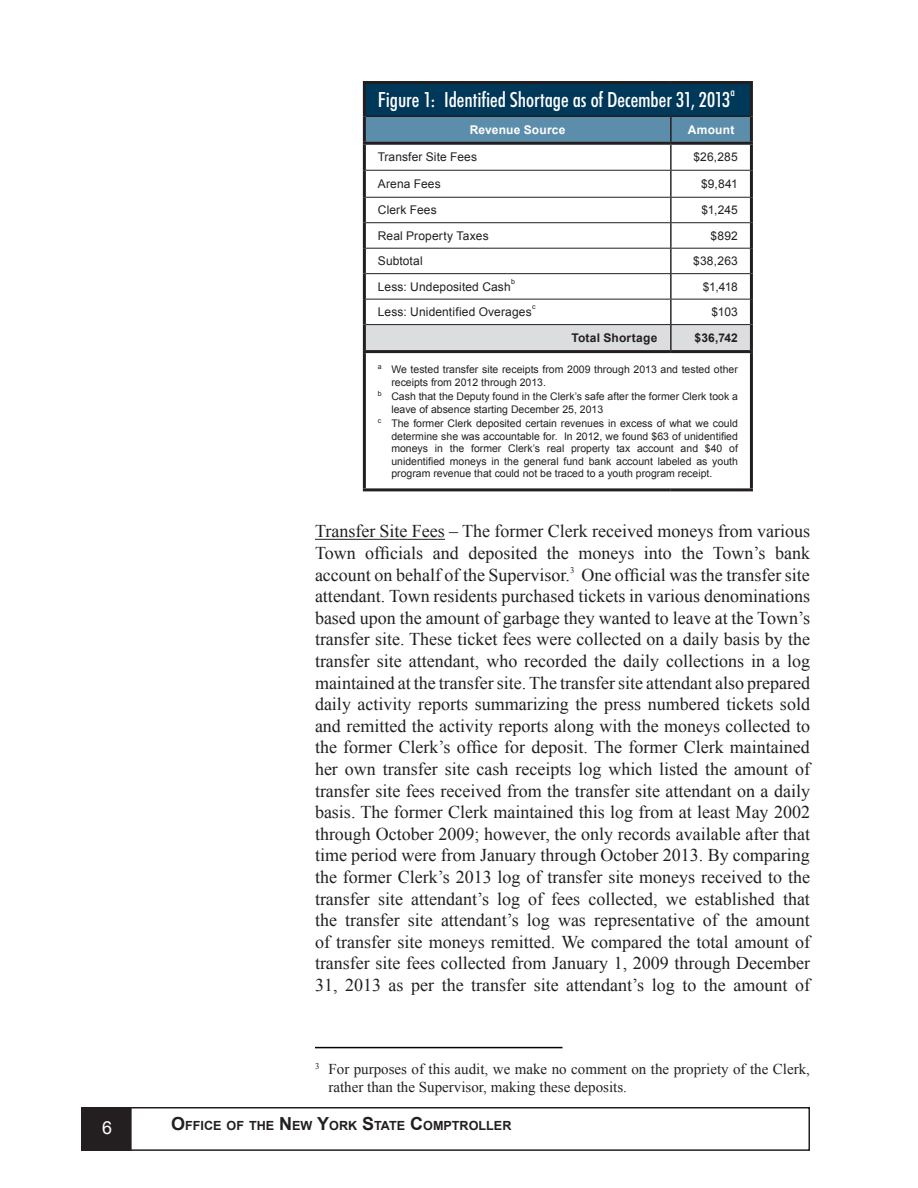
<style>
.page{position:relative;width:918px;height:1188px;background:#fff}
.page>*{position:absolute;margin:0;border:0;box-sizing:border-box;transform-origin:0 0}
.AnnRep_Body_Text{font:500 condensed 21px "Futura BT";letter-spacing:-.005em;color:#fff}
.t1{font:18px/21.6px "Times New Roman";color:#231f20;text-align:justify}
.t2{font:700 18px "Arial";color:#231f20}
.t3{font:18px "Arial";color:#fff}
.t4{font:15px/18px "Times New Roman";color:#231f20}
.t5{font:700 12.6px "Arial";color:#231f20}
.AnnRep_Body_Text-2{font:12px "Arial";letter-spacing:.01em;color:#231f20}
.AnnRep_Body_Text-3{font:700 12px "Arial";letter-spacing:.015em;color:#231f20}
.AnnRep_Body_Text-4{font:700 12px "Arial";letter-spacing:.015em;color:#fff}
.AnnRep_Body_Text-5{font:500 condensed 11.4px "Futura BT";color:#fff}
.t6{font:10.5px/12.6px "Arial";color:#231f20}
.AnnRep_Body_Text-6{font:7.05px "Arial";color:#231f20}
.s1{font-size:18px}
</style>
<div class="page">
<div style="left:81px;top:1107px;width:729px;height:44px;border:2px solid #231f20"></div>
<div style="left:82px;top:1108px;width:49px;height:42px;background:#231f20"></div>
<div style="left:81px;top:1107px;width:51px;height:44px;border:2px solid #231f20"></div>
<div style="left:364px;top:82px;width:387px;height:34px;background:#003859"></div>
<div style="left:366px;top:117px;width:384px;height:25px;background:#5c8eac"></div>
<svg style="left:366px;top:145px;width:384px;height:343px"></svg>
<div style="left:366px;top:325px;width:384px;height:25px;background:#dcdddf"></div>
<hr style="left:750px;top:84px;width:3px;height:32px;background:#231f20">
<hr style="left:670px;top:145px;width:2px;height:25px;background:#231f20">
<hr style="left:670px;top:171px;width:2px;height:26px;background:#231f20">
<hr style="left:670px;top:198px;width:2px;height:24px;background:#231f20">
<hr style="left:670px;top:223px;width:2px;height:25px;background:#231f20">
<hr style="left:670px;top:249px;width:2px;height:24px;background:#231f20">
<hr style="left:670px;top:274px;width:2px;height:25px;background:#231f20">
<hr style="left:670px;top:300px;width:2px;height:24px;background:#231f20">
<hr style="left:670px;top:325px;width:2px;height:25px;background:#231f20">
<hr style="left:363px;top:325px;width:3px;height:25px;background:#231f20">
<hr style="left:750px;top:325px;width:3px;height:25px;background:#231f20">
<hr style="left:366px;top:170px;width:305px;height:1px;background:#231f20">
<hr style="left:366px;top:197px;width:305px;height:1px;background:#231f20">
<hr style="left:366px;top:222px;width:305px;height:1px;background:#231f20">
<hr style="left:366px;top:248px;width:305px;height:1px;background:#231f20">
<hr style="left:366px;top:273px;width:305px;height:1px;background:#231f20">
<hr style="left:366px;top:299px;width:305px;height:1px;background:#231f20">
<hr style="left:750px;top:145px;width:3px;height:25px;background:#231f20">
<hr style="left:750px;top:170px;width:3px;height:27px;background:#231f20">
<hr style="left:750px;top:197px;width:3px;height:26px;background:#231f20">
<hr style="left:750px;top:223px;width:3px;height:25px;background:#231f20">
<hr style="left:750px;top:248px;width:3px;height:26px;background:#231f20">
<hr style="left:750px;top:274px;width:3px;height:25px;background:#231f20">
<hr style="left:750px;top:299px;width:3px;height:26px;background:#231f20">
<hr style="left:363px;top:145px;width:3px;height:25px;background:#231f20">
<hr style="left:363px;top:170px;width:3px;height:27px;background:#231f20">
<hr style="left:363px;top:197px;width:3px;height:26px;background:#231f20">
<hr style="left:363px;top:223px;width:3px;height:25px;background:#231f20">
<hr style="left:363px;top:248px;width:3px;height:26px;background:#231f20">
<hr style="left:363px;top:274px;width:3px;height:25px;background:#231f20">
<hr style="left:363px;top:299px;width:3px;height:26px;background:#231f20">
<hr style="left:363px;top:81px;width:308px;height:3px;background:#231f20">
<hr style="left:363px;top:84px;width:3px;height:32px;background:#231f20">
<hr style="left:671px;top:81px;width:82px;height:3px;background:#231f20">
<hr style="left:671px;top:170px;width:79px;height:1px;background:#231f20">
<hr style="left:671px;top:197px;width:79px;height:1px;background:#231f20">
<hr style="left:671px;top:222px;width:79px;height:1px;background:#231f20">
<hr style="left:671px;top:248px;width:79px;height:1px;background:#231f20">
<hr style="left:671px;top:273px;width:79px;height:1px;background:#231f20">
<hr style="left:671px;top:299px;width:79px;height:1px;background:#231f20">
<hr style="left:366px;top:324px;width:305px;height:1px;background:#231f20">
<hr style="left:671px;top:324px;width:79px;height:1px;background:#231f20">
<hr style="left:366px;top:116px;width:305px;height:1px;background:#231f20">
<hr style="left:671px;top:116px;width:79px;height:1px;background:#231f20">
<hr style="left:670px;top:117px;width:2px;height:25px;background:#231f20">
<hr style="left:363px;top:116px;width:3px;height:26px;background:#231f20">
<hr style="left:750px;top:116px;width:3px;height:26px;background:#231f20">
<hr style="left:363px;top:142px;width:308px;height:3px;background:#231f20">
<hr style="left:671px;top:142px;width:82px;height:3px;background:#231f20">
<hr style="left:363px;top:350px;width:308px;height:3px;background:#231f20">
<hr style="left:363px;top:353px;width:3px;height:135px;background:#231f20">
<hr style="left:671px;top:350px;width:82px;height:3px;background:#231f20">
<hr style="left:750px;top:353px;width:3px;height:135px;background:#231f20">
<hr style="left:363px;top:488px;width:308px;height:3px;background:#231f20">
<hr style="left:671px;top:488px;width:82px;height:3px;background:#231f20">
<hr style="left:315px;top:539px;width:130px;height:1px;background:#231f20">
<hr style="left:315px;top:1047px;width:247px;height:1px;background:#040503">
<p class="AnnRep_Body_Text" style="left:378px;top:87px;width:354px">Figure 1: Identified Shortage as of December 31, 2013</p>
<p class="AnnRep_Body_Text-5" style="left:731px;top:85px;width:6px">a</p>
<p class="AnnRep_Body_Text-4" style="left:470px;top:122px;width:97px">Revenue Source</p>
<p class="AnnRep_Body_Text-4" style="left:688px;top:122px;width:48px">Amount</p>
<p class="AnnRep_Body_Text-2" style="left:378px;top:149px;width:101px">Transfer Site Fees</p>
<p class="AnnRep_Body_Text-2" style="left:693px;top:149px;width:46px">$26,285</p>
<p class="AnnRep_Body_Text-2" style="left:378px;top:176px;width:64px">Arena Fees</p>
<p class="AnnRep_Body_Text-2" style="left:701px;top:176px;width:38px">$9,841</p>
<p class="AnnRep_Body_Text-2" style="left:378px;top:202px;width:60px">Clerk Fees</p>
<p class="AnnRep_Body_Text-2" style="left:701px;top:202px;width:38px">$1,245</p>
<p class="AnnRep_Body_Text-2" style="left:378px;top:228px;width:112px">Real Property Taxes</p>
<p class="AnnRep_Body_Text-2" style="left:711px;top:228px;width:29px">$892</p>
<p class="AnnRep_Body_Text-2" style="left:378px;top:253px;width:46px">Subtotal</p>
<p class="AnnRep_Body_Text-2" style="left:693px;top:253px;width:46px">$38,263</p>
<p class="AnnRep_Body_Text-2" style="left:378px;top:279px;width:134px">Less: Undeposited Cash</p>
<p class="AnnRep_Body_Text-6" style="left:511px;top:277px;width:5px">b</p>
<p class="AnnRep_Body_Text-2" style="left:703px;top:279px;width:37px">$1,418</p>
<p class="AnnRep_Body_Text-6" style="left:532px;top:302px;width:5px">c</p>
<p class="AnnRep_Body_Text-2" style="left:712px;top:304px;width:28px">$103</p>
<p class="AnnRep_Body_Text-3" style="left:571px;top:330px;width:87px">Total Shortage</p>
<p class="AnnRep_Body_Text-3" style="left:695px;top:330px;width:45px">$36,742</p>
<p class="t6" style="left:391px;top:363px;width:348px;text-indent:-14px"><sup>a</sup> We tested transfer site receipts from 2009 through 2013 and tested other receipts from 2012 through 2013.</p>
<p class="t6" style="left:391px;top:390px;width:348px;text-indent:-14px"><sup>b</sup> Cash that the Deputy found in the Clerk’s safe after the former Clerk took a leave of absence starting December 25, 2013</p>
<p class="t6" style="left:391px;top:417px;width:348px;text-align:justify;text-indent:-14px"><sup>c</sup> The former Clerk deposited certain revenues in excess of what we could determine she was accountable for. In 2012, we found $63 of unidentified moneys in the former Clerk’s real property tax account and $40 of unidentified moneys in the general fund bank account labeled as youth program revenue that could not be traced to a youth program receipt.</p>
<p class="AnnRep_Body_Text-2" style="left:378px;top:304px;width:155px">Less: Unidentified Overages</p>
<p class="t1" style="left:315px;top:520px;width:497px">Transfer Site Fees – The former Clerk received moneys from various Town officials and deposited the moneys into the Town’s bank account on behalf of the Supervisor.<sup>3</sup> One official was the transfer site attendant. Town residents purchased tickets in various denominations based upon the amount of garbage they wanted to leave at the Town’s transfer site. These ticket fees were collected on a daily basis by the transfer site attendant, who recorded the daily collections in a log maintained at the transfer site. The transfer site attendant also prepared daily activity reports summarizing the press numbered tickets sold and remitted the activity reports along with the moneys collected to the former Clerk’s office for deposit. The former Clerk maintained her own transfer site cash receipts log which listed the amount of transfer site fees received from the transfer site attendant on a daily basis. The former Clerk maintained this log from at least May 2002 through October 2009; however, the only records available after that time period were from January through October 2013. By comparing the former Clerk’s 2013 log of transfer site moneys received to the transfer site attendant’s log of fees collected, we established that the transfer site attendant’s log was representative of the amount of transfer site moneys remitted. We compared the total amount of transfer site fees collected from January 1, 2009 through December 31, 2013 as per the transfer site attendant’s log to the amount of</p>
<p class="t4" style="left:328px;top:1059px;width:483px;text-indent:-14px"><sup>3</sup> For purposes of this audit, we make no comment on the propriety of the Clerk, rather than the Supervisor, making these deposits.</p>
<p class="t3" style="left:102px;top:1115px;width:12px">6</p>
<p class="t5" style="left:185px;top:1117px;width:328px">FFICE OF THE <span class="s1">N</span>EW <span class="s1">Y</span>ORK <span class="s1">S</span>TATE <span class="s1">C</span>OMPTROLLER</p>
<p class="t2" style="left:171px;top:1112px;width:16px">O</p>
</div>
